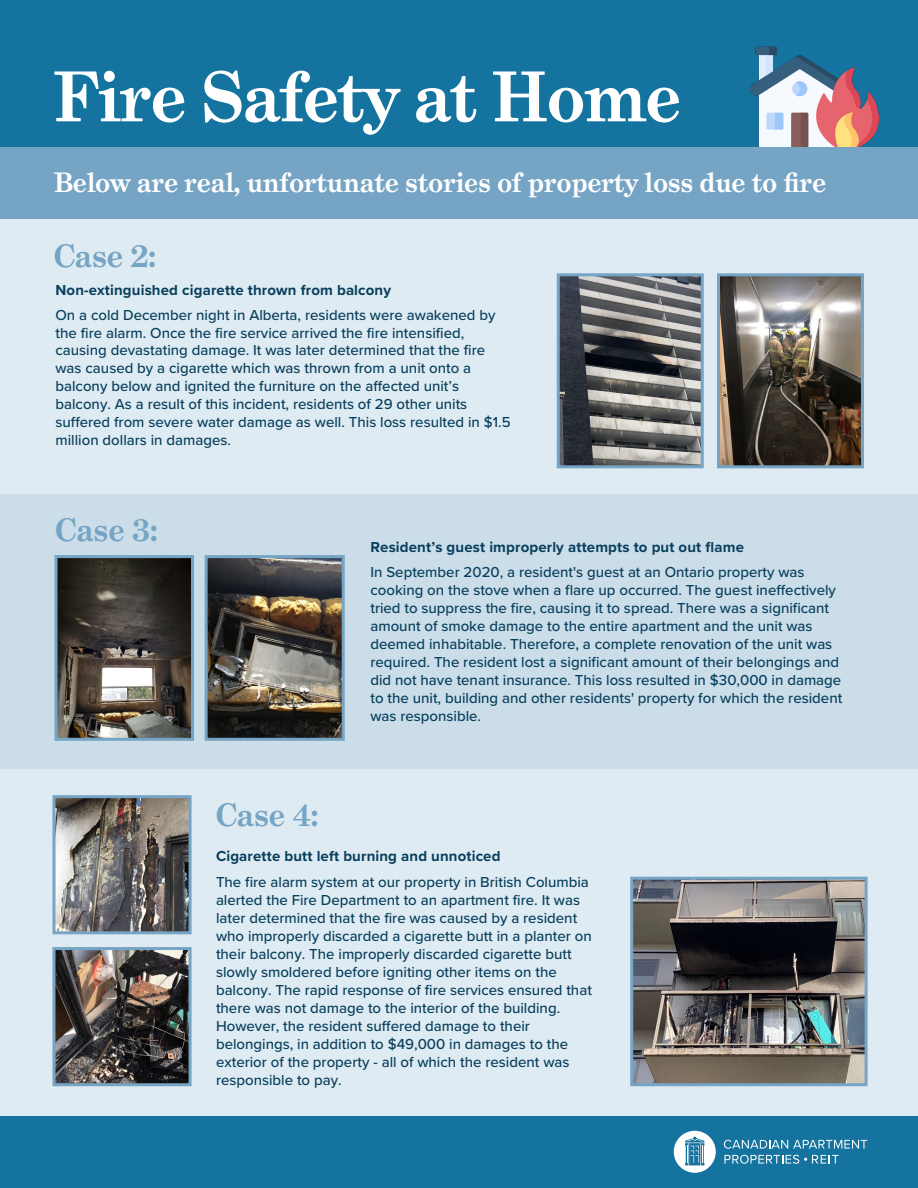
<style>
.page{position:relative;width:918px;height:1188px;background:#dfebf2}
.page>*{position:absolute;margin:0;border:0;box-sizing:border-box;transform-origin:0 0}
.t1{font:700 69px "Grad";color:#fff}
.t2{font:700 31.5px "Grad";letter-spacing:.01em;color:#76a4c4}
.t3{font:700 27px "Grad";letter-spacing:.01em;color:#fff}
.t4{font:500 15px/18px "Proxima Nova";color:#083f5d}
.s1{font-weight:700}
</style>
<div class="page">
<div style="left:0;top:495px;width:918px;height:274px;background:#cadde8"></div>
<div style="left:0;top:0;width:918px;height:148px;background:#15749f"></div>
<img style="left:750px;top:46px;width:128px;height:101px">
<div style="left:0;top:1117px;width:918px;height:71px;background:#15749f"></div>
<svg style="left:674px;top:1131px;width:42px;height:42px"></svg>
<svg style="left:724px;top:1140px;width:143px;height:9px"></svg>
<svg style="left:724px;top:1155px;width:115px;height:9px"></svg>
<div style="left:0;top:147px;width:918px;height:71px;background:#76a4c4"></div>
<img style="left:561px;top:277px;width:139px;height:187px">
<div style="left:557px;top:273px;width:147px;height:195px;border:3px solid #76a4c4"></div>
<img style="left:721px;top:277px;width:139px;height:187px">
<div style="left:717px;top:273px;width:147px;height:195px;border:3px solid #76a4c4"></div>
<img style="left:634px;top:881px;width:230px;height:201px">
<div style="left:630px;top:877px;width:238px;height:209px;border:3px solid #76a4c4"></div>
<img style="left:56px;top:951px;width:132px;height:131px">
<div style="left:52px;top:947px;width:140px;height:139px;border:3px solid #76a4c4"></div>
<img style="left:56px;top:799px;width:132px;height:131px">
<div style="left:52px;top:795px;width:140px;height:139px;border:3px solid #76a4c4"></div>
<img style="left:59px;top:559px;width:131px;height:178px">
<div style="left:55px;top:555px;width:139px;height:186px;border:3px solid #76a4c4"></div>
<img style="left:209px;top:559px;width:132px;height:178px">
<div style="left:205px;top:555px;width:140px;height:186px;border:3px solid #76a4c4"></div>
<p class="t1" style="left:54px;top:53px;width:628px">Fire Safety at Home</p>
<p class="t3" style="left:54px;top:165px;width:774px">Below are real, unfortunate stories of property loss due to fire</p>
<p class="t2" style="left:54px;top:236px;width:103px">Case 2:</p>
<p class="t4" style="left:55px;top:277px;width:442px;line-height:24.6px"><span class="s1">Non-extinguished cigarette thrown from balcony<br></span>On a cold December night in Alberta, residents were awakened by</p>
<p class="t4" style="left:55px;top:323px;width:457px">the fire alarm. Once the fire service arrived the fire intensified, causing devastating damage. It was later determined that the fire was caused by a cigarette which was thrown from a unit onto a balcony below and ignited the furniture on the affected unit’s balcony. As a result of this incident, residents of 29 other units suffered from severe water damage as well. This loss resulted in $1.5 million dollars in damages.</p>
<p class="t2" style="left:56px;top:510px;width:103px">Case 3:</p>
<p class="t4" style="left:370px;top:534px;width:436px;line-height:25.5px"><span class="s1">Resident’s guest improperly attempts to put out flame<br></span>In September 2020, a resident's guest at an Ontario property was</p>
<p class="t4" style="left:370px;top:580px;width:473px">cooking on the stove when a flare up occurred. The guest ineffectively tried to suppress the fire, causing it to spread. There was a significant amount of smoke damage to the entire apartment and the unit was deemed inhabitable. Therefore, a complete renovation of the unit was required. The resident lost a significant amount of their belongings and did not have tenant insurance. This loss resulted in $30,000 in damage to the unit, building and other residents' property for which the resident was responsible.</p>
<p class="t2" style="left:216px;top:795px;width:103px">Case 4:</p>
<p class="t4" style="left:216px;top:843px;width:374px;line-height:25.2px"><span class="s1">Cigarette butt left burning and unnoticed<br></span>The fire alarm system at our property in British Columbia</p>
<p class="t4" style="left:216px;top:890px;width:377px">alerted the Fire Department to an apartment fire. It was later determined that the fire was caused by a resident who improperly discarded a cigarette butt in a planter on their balcony. The improperly discarded cigarette butt slowly smoldered before igniting other items on the balcony. The rapid response of fire services ensured that there was not damage to the interior of the building.<br>However, the resident suffered damage to their belongings, in addition to $49,000 in damages to the exterior of the property - all of which the resident was responsible to pay.</p>
</div>
